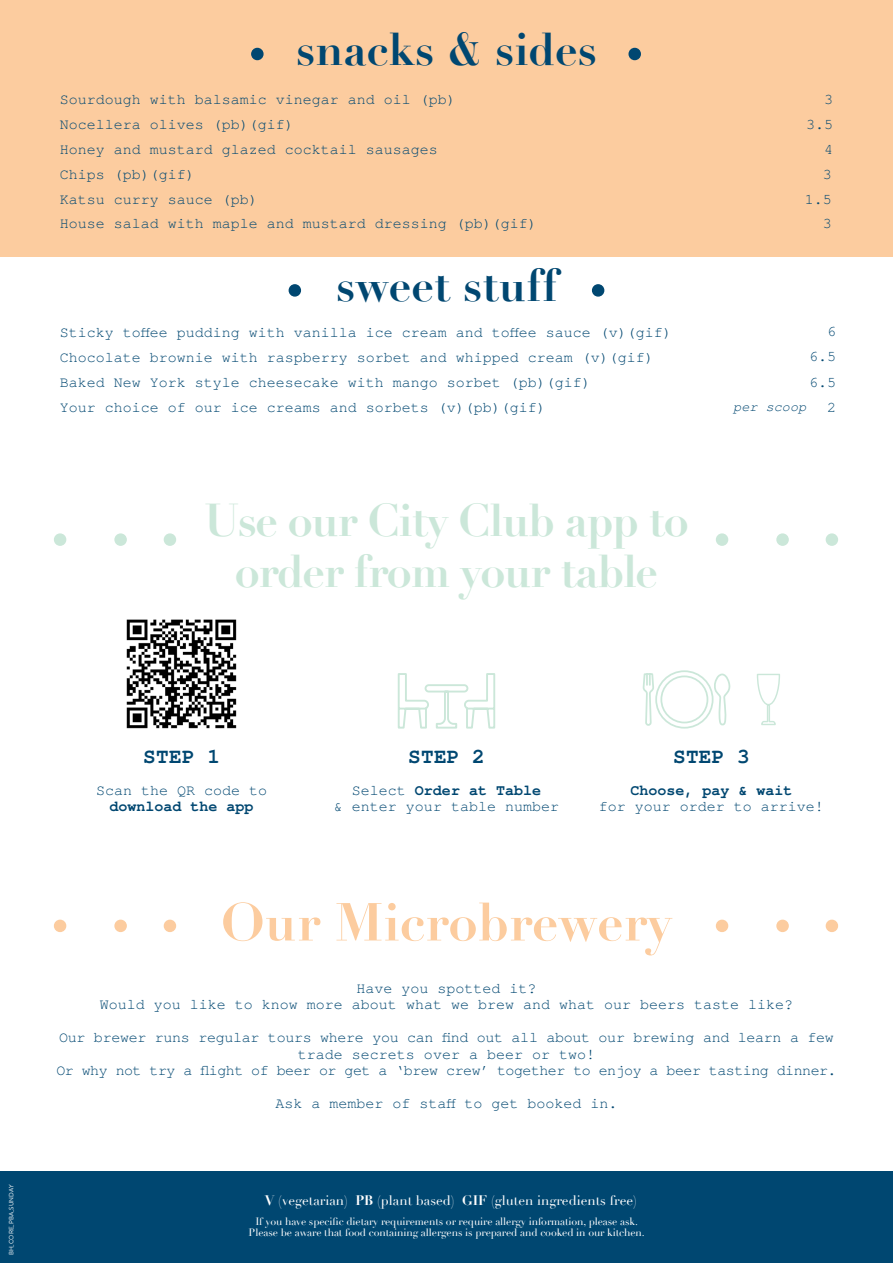
<style>
.page{position:relative;width:893px;height:1263px;background:#fff}
.page>*{position:absolute;margin:0;border:0;box-sizing:border-box;transform-origin:0 0}
.t1{font:700 52.5px "Didot";color:#fccc9f}
.t2{font:700 45px "Didot";letter-spacing:-.03em;color:#cbe7d9}
.t3{font:700 45px "Didot";color:#004771}
.t4{font:700 21px "Te X Gyre Cursor";letter-spacing:.015em;color:#004771}
.t5{font:15px "Te X Gyre Cursor";color:#004771}
.t6{font:15px/16.5px "Te X Gyre Cursor";letter-spacing:-.02em;color:#004771;text-align:center}
.t7{font:15px "Te X Gyre Cursor";letter-spacing:-.035em;color:#004771}
.t8{font:700 15px "Te X Gyre Cursor";color:#004771}
.t9{font:13.5px "Didot";color:#fff}
.t10{font:italic 13.5px "Te X Gyre Cursor";color:#004771}
.t11{font:10.5px "Didot";letter-spacing:-.01em;color:#fff}
.t12{font:6.3px "Brandon Grotesque";letter-spacing:.01em;color:#fff}
.s1{font-weight:400}
.s2{font-weight:700}
</style>
<div class="page">
<div style="left:0;top:0;width:893px;height:257px;background:#fccc9f"></div>
<div style="left:289px;top:285px;width:11px;height:11px;background:#004771;border-radius:50%"></div>
<div style="left:289px;top:284px;width:12px;height:13px;border:2px solid #004771;border-radius:50%"></div>
<div style="left:593px;top:285px;width:11px;height:11px;background:#004771;border-radius:50%"></div>
<div style="left:592px;top:284px;width:12px;height:13px;border:2px solid #004771;border-radius:50%"></div>
<div style="left:252px;top:49px;width:11px;height:10px;background:#004771;border-radius:50%"></div>
<div style="left:251px;top:48px;width:13px;height:12px;border:2px solid #004771;border-radius:50%"></div>
<div style="left:629px;top:49px;width:11px;height:10px;background:#004771;border-radius:50%"></div>
<div style="left:628px;top:48px;width:13px;height:12px;border:2px solid #004771;border-radius:50%"></div>
<div style="left:826px;top:920px;width:11px;height:11px;background:#fccc9f;border-radius:50%"></div>
<div style="left:826px;top:920px;width:12px;height:12px;border:2px solid #fccc9f;border-radius:50%"></div>
<div style="left:717px;top:920px;width:10px;height:11px;background:#fccc9f;border-radius:50%"></div>
<div style="left:716px;top:920px;width:12px;height:12px;border:2px solid #fccc9f;border-radius:50%"></div>
<div style="left:777px;top:920px;width:11px;height:11px;background:#fccc9f;border-radius:50%"></div>
<div style="left:776px;top:920px;width:13px;height:12px;border:2px solid #fccc9f;border-radius:50%"></div>
<div style="left:164px;top:920px;width:11px;height:11px;background:#fccc9f;border-radius:50%"></div>
<div style="left:164px;top:920px;width:12px;height:12px;border:2px solid #fccc9f;border-radius:50%"></div>
<div style="left:55px;top:920px;width:11px;height:11px;background:#fccc9f;border-radius:50%"></div>
<div style="left:54px;top:920px;width:12px;height:12px;border:2px solid #fccc9f;border-radius:50%"></div>
<div style="left:115px;top:920px;width:11px;height:11px;background:#fccc9f;border-radius:50%"></div>
<div style="left:114px;top:920px;width:13px;height:12px;border:2px solid #fccc9f;border-radius:50%"></div>
<div style="left:0;top:1172px;width:893px;height:91px;background:#004771"></div>
<img style="left:127px;top:619px;width:109px;height:110px">
<svg style="left:397px;top:673px;width:99px;height:56px"></svg>
<svg style="left:642px;top:670px;width:89px;height:59px"></svg>
<svg style="left:757px;top:673px;width:23px;height:52px"></svg>
<div style="left:164px;top:534px;width:11px;height:11px;background:#cbe7d9;border-radius:50%"></div>
<div style="left:164px;top:533px;width:12px;height:13px;border:2px solid #cbe7d9;border-radius:50%"></div>
<div style="left:55px;top:534px;width:11px;height:11px;background:#cbe7d9;border-radius:50%"></div>
<div style="left:54px;top:533px;width:12px;height:13px;border:2px solid #cbe7d9;border-radius:50%"></div>
<div style="left:115px;top:534px;width:11px;height:11px;background:#cbe7d9;border-radius:50%"></div>
<div style="left:114px;top:533px;width:13px;height:13px;border:2px solid #cbe7d9;border-radius:50%"></div>
<div style="left:826px;top:534px;width:11px;height:11px;background:#cbe7d9;border-radius:50%"></div>
<div style="left:826px;top:533px;width:12px;height:13px;border:2px solid #cbe7d9;border-radius:50%"></div>
<div style="left:717px;top:534px;width:10px;height:11px;background:#cbe7d9;border-radius:50%"></div>
<div style="left:716px;top:533px;width:12px;height:13px;border:2px solid #cbe7d9;border-radius:50%"></div>
<div style="left:777px;top:534px;width:11px;height:11px;background:#cbe7d9;border-radius:50%"></div>
<div style="left:776px;top:533px;width:13px;height:13px;border:2px solid #cbe7d9;border-radius:50%"></div>
<p class="t3" style="left:296px;top:21px;width:302px">snacks &amp; sides</p>
<p class="t5" style="left:60px;top:90px;width:398px">Sourdough with balsamic vinegar and oil (pb)</p>
<p class="t5" style="left:824px;top:90px;width:10px">3</p>
<p class="t5" style="left:60px;top:115px;width:236px">Nocellera olives (pb)(gif)</p>
<p class="t5" style="left:806px;top:115px;width:28px">3.5</p>
<p class="t5" style="left:60px;top:140px;width:379px">Honey and mustard glazed cocktail sausages</p>
<p class="t5" style="left:824px;top:140px;width:10px">4</p>
<p class="t5" style="left:60px;top:165px;width:137px">Chips (pb)(gif)</p>
<p class="t5" style="left:823px;top:165px;width:10px">3</p>
<p class="t5" style="left:60px;top:190px;width:200px">Katsu curry sauce (pb)</p>
<p class="t5" style="left:805px;top:189px;width:28px">1.5</p>
<p class="t5" style="left:60px;top:214px;width:478px">House salad with maple and mustard dressing (pb)(gif)</p>
<p class="t5" style="left:823px;top:214px;width:10px">3</p>
<p class="t3" style="left:336px;top:257px;width:223px">sweet stuff</p>
<p class="t5" style="left:60px;top:322px;width:613px">Sticky toffee pudding with vanilla ice cream and toffee sauce (v)(gif)</p>
<p class="t5" style="left:827px;top:322px;width:10px">6</p>
<p class="t5" style="left:60px;top:348px;width:595px">Chocolate brownie with raspberry sorbet and whipped cream (v)(gif)</p>
<p class="t5" style="left:809px;top:347px;width:28px">6.5</p>
<p class="t5" style="left:60px;top:373px;width:533px">Baked New York style cheesecake with mango sorbet (pb)(gif)</p>
<p class="t5" style="left:809px;top:372px;width:28px">6.5</p>
<p class="t5" style="left:60px;top:398px;width:488px">Your choice of our ice creams and sorbets (v)(pb)(gif)</p>
<p class="t10" style="left:733px;top:399px;width:74px">per scoop</p>
<p class="t5" style="left:827px;top:398px;width:10px">2</p>
<p class="t2" style="left:204px;top:492px;width:486px">Use our City Club app to</p>
<p class="t2" style="left:235px;top:543px;width:425px">order from your table</p>
<p class="t12" style="left:7px;top:1255px;width:72px;rotate:-90deg">BH_CORE_PBA_SUNDAY</p>
<p class="t4" style="left:143px;top:740px;width:78px">STEP 1</p>
<p class="t5" style="left:96px;top:780px;width:173px">Scan the QR code to</p>
<p class="t8" style="left:110px;top:795px;width:145px">download the app</p>
<p class="t4" style="left:408px;top:740px;width:78px">STEP 2</p>
<p class="t8" style="left:352px;top:778px;width:190px"><span class="s1">Select</span> Order at Table</p>
<p class="t5" style="left:334px;top:797px;width:227px">&amp; enter your table number</p>
<p class="t4" style="left:673px;top:740px;width:78px">STEP 3</p>
<p class="t8" style="left:630px;top:778px;width:164px">Choose, pay &amp; wait</p>
<p class="t5" style="left:599px;top:797px;width:227px">for your order to arrive!</p>
<p class="t1" style="left:221px;top:889px;width:453px">Our Microbrewery</p>
<p class="t5" style="left:356px;top:979px;width:182px">Have you spotted it?</p>
<p class="t5" style="left:100px;top:995px;width:694px">Would you like to know more about what we brew and what our beers taste like?</p>
<p class="t6" style="left:59px;top:1029px;width:776px">Our brewer runs regular tours where you can find out all about our brewing and learn a few trade secrets over a beer or two!</p>
<p class="t7" style="left:56px;top:1061px;width:782px">Or why not try a flight of beer or get a ‘brew crew’ together to enjoy a beer tasting dinner.</p>
<p class="t5" style="left:275px;top:1094px;width:344px">Ask a member of staff to get booked in.</p>
<p class="t9" style="left:265px;top:1192px;width:374px"><span class="s2">V</span> (vegetarian) <span class="s2">PB</span> (plant based) <span class="s2">GIF</span> (gluten ingredients free)</p>
<p class="t11" style="left:255px;top:1215px;width:384px">If you have specific dietary requirements or require allergy information, please ask.</p>
<p class="t11" style="left:249px;top:1226px;width:398px">Please be aware that food containing allergens is prepared and cooked in our kitchen.</p>
</div>
